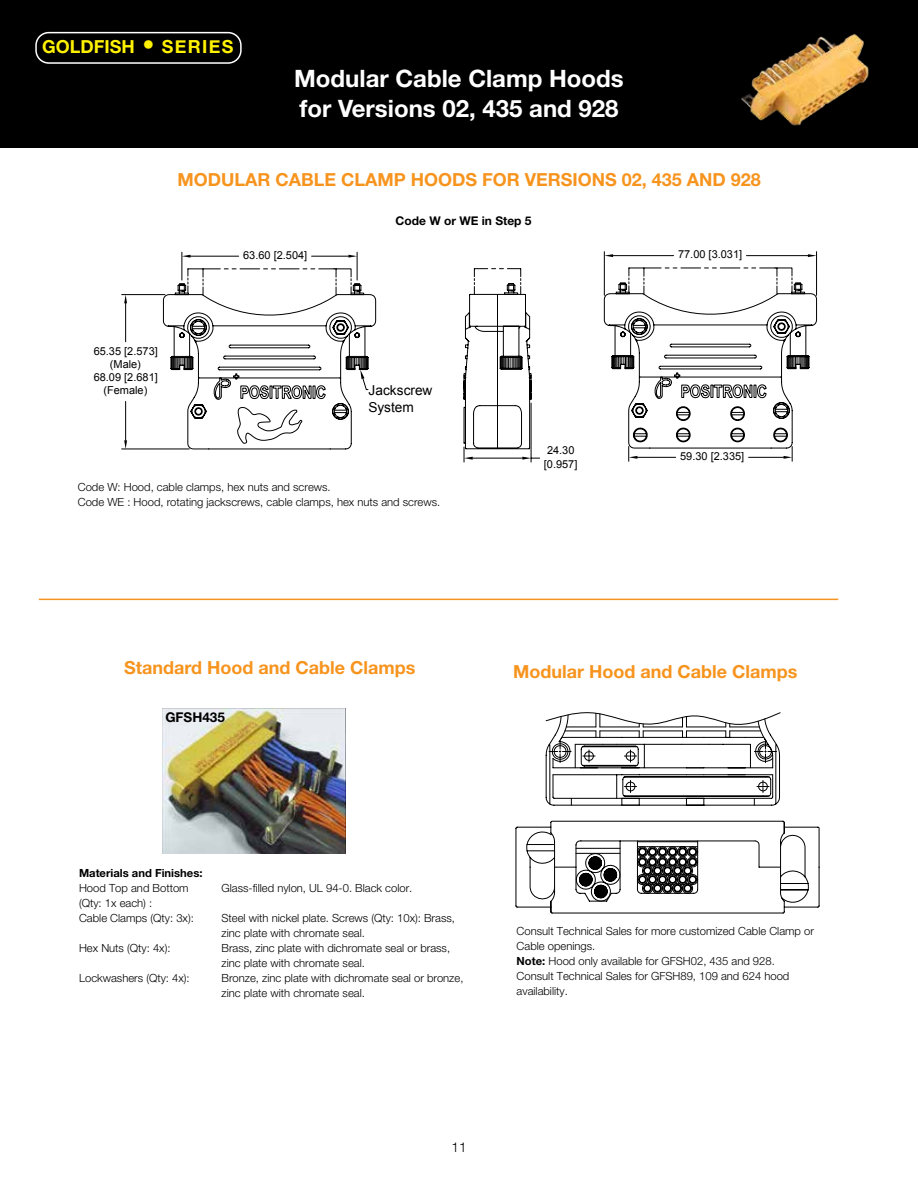
<style>
.page{position:relative;width:918px;height:1188px;background:#fff}
.page>*{position:absolute;margin:0;border:0;box-sizing:border-box;transform-origin:0 0}
.t1{font:700 24px/30px "Helvetica Neue LT Std";color:#fff}
.t2{font:700 18px "Helvetica Neue LT Std";color:#f7941e}
.t3{font:700 18px "Helvetica Neue LT Std";color:#fff200}
.t4{font:13.65px/16.5px "Arial";color:#000}
.t5{font:700 13.5px "Helvetica Neue LT Std";color:#000}
.t6{font:300 13.5px "Helvetica Neue LT Std";color:#000}
.t7{font:700 12px "Helvetica Neue LT Std";color:#000}
.t8{font:300 11.25px/15px "Helvetica Neue LT Std";color:#000}
.t9{font:700 11.25px "Helvetica Neue LT Std";color:#000}
.t10{font:10.95px/13.2px "Arial";color:#000;text-align:center}
.s1{font-size:24px}
.s2{font-family:"Helvetica Neue"}
.s3{font-weight:700}
</style>
<div class="page">
<div style="left:0;top:0;width:918px;height:148px;background:#000"></div>
<img style="left:741px;top:33px;width:128px;height:93px">
<div style="left:35px;top:32px;width:207px;height:32px;border:2px solid #fff;border-radius:13px"></div>
<hr style="left:39px;top:599px;width:799px;height:1px;background:#f7941e">
<img style="left:162px;top:708px;width:184px;height:146px">
<svg style="left:163px;top:252px;width:213px;height:198px"></svg>
<hr style="left:122px;top:294px;width:43px;height:1px;background:#000">
<hr style="left:122px;top:449px;width:67px;height:1px;background:#000">
<hr style="left:125px;top:303px;width:1px;height:39px;background:#000">
<hr style="left:125px;top:401px;width:1px;height:39px;background:#000">
<svg style="left:124px;top:295px;width:3px;height:8px"></svg>
<svg style="left:124px;top:440px;width:3px;height:9px"></svg>
<svg style="left:463px;top:268px;width:77px;height:194px"></svg>
<hr style="left:604px;top:252px;width:1px;height:43px;background:#000">
<hr style="left:816px;top:252px;width:1px;height:43px;background:#000">
<hr style="left:613px;top:255px;width:61px;height:1px;background:#000">
<hr style="left:746px;top:255px;width:62px;height:1px;background:#000">
<svg style="left:604px;top:254px;width:9px;height:3px"></svg>
<svg style="left:808px;top:254px;width:9px;height:3px"></svg>
<svg style="left:604px;top:268px;width:213px;height:193px"></svg>
<svg style="left:545px;top:712px;width:236px;height:94px"></svg>
<svg style="left:515px;top:820px;width:305px;height:94px"></svg>
<h2 class="t3" style="left:42px;top:36px;width:193px">GOLDFISH <span class="s1">•</span> <span class="s2">SERIES</span></h2>
<h1 class="t1" style="left:294px;top:63px;width:331px">Modular Cable Clamp Hoods for Versions 02, 435 and 928</h1>
<h2 class="t2" style="left:177px;top:169px;width:585px">MODULAR CABLE CLAMP HOODS FOR VERSIONS 02, 435 AND 928</h2>
<p class="t10" style="left:243px;top:249px;width:66px">63.60 [2.504]</p>
<p class="t7" style="left:396px;top:213px;width:138px">Code W or WE in Step 5</p>
<p class="t10" style="left:94px;top:344px;width:66px">65.35 [2.573] (Male)<br>68.09 [2.681] (Female)</p>
<p class="t4" style="left:368px;top:382px;width:66px">Jackscrew<br>System</p>
<p class="t8" style="left:78px;top:479px;width:364px">Code W: Hood, cable clamps, hex nuts and screws.<br>Code WE : Hood, rotating jackscrews, cable clamps, hex nuts and screws.</p>
<p class="t10" style="left:544px;top:444px;width:35px;text-align:left">24.30 [0.957]</p>
<p class="t10" style="left:678px;top:248px;width:66px">77.00 [3.031]</p>
<p class="t10" style="left:680px;top:450px;width:66px">59.30 [2.335]</p>
<h2 class="t2" style="left:124px;top:657px;width:293px">Standard Hood and Cable Clamps</h2>
<h2 class="t2" style="left:513px;top:661px;width:286px">Modular Hood and Cable Clamps</h2>
<p class="t5" style="left:165px;top:708px;width:61px">GFSH435</p>
<p class="t9" style="left:79px;top:866px;width:125px">Materials and Finishes:</p>
<p class="t8" style="left:79px;top:880px;width:111px">Hood Top and Bottom</p>
<p class="t8" style="left:222px;top:880px;width:192px">Glass-filled nylon, UL 94-0. Black color.</p>
<p class="t8" style="left:79px;top:895px;width:116px">(Qty: 1x each) :<br>Cable Clamps (Qty: 3x):</p>
<p class="t8" style="left:222px;top:910px;width:235px">Steel with nickel plate. Screws (Qty: 10x): Brass, zinc plate with chromate seal.</p>
<p class="t8" style="left:79px;top:940px;width:93px">Hex Nuts (Qty: 4x):</p>
<p class="t8" style="left:222px;top:940px;width:230px">Brass, zinc plate with dichromate seal or brass, zinc plate with chromate seal.</p>
<p class="t8" style="left:79px;top:970px;width:112px">Lockwashers (Qty: 4x):</p>
<p class="t8" style="left:222px;top:970px;width:243px">Bronze, zinc plate with dichromate seal or bronze, zinc plate with chromate seal.</p>
<p class="t8" style="left:517px;top:923px;width:299px">Consult Technical Sales for more customized Cable Clamp or Cable openings.<br><span class="s3">Note:</span> Hood only available for GFSH02, 435 and 928.<br>Consult Technical Sales for GFSH89, 109 and 624 hood availability.</p>
<p class="t6" style="left:451px;top:1139px;width:17px">11</p>
</div>
